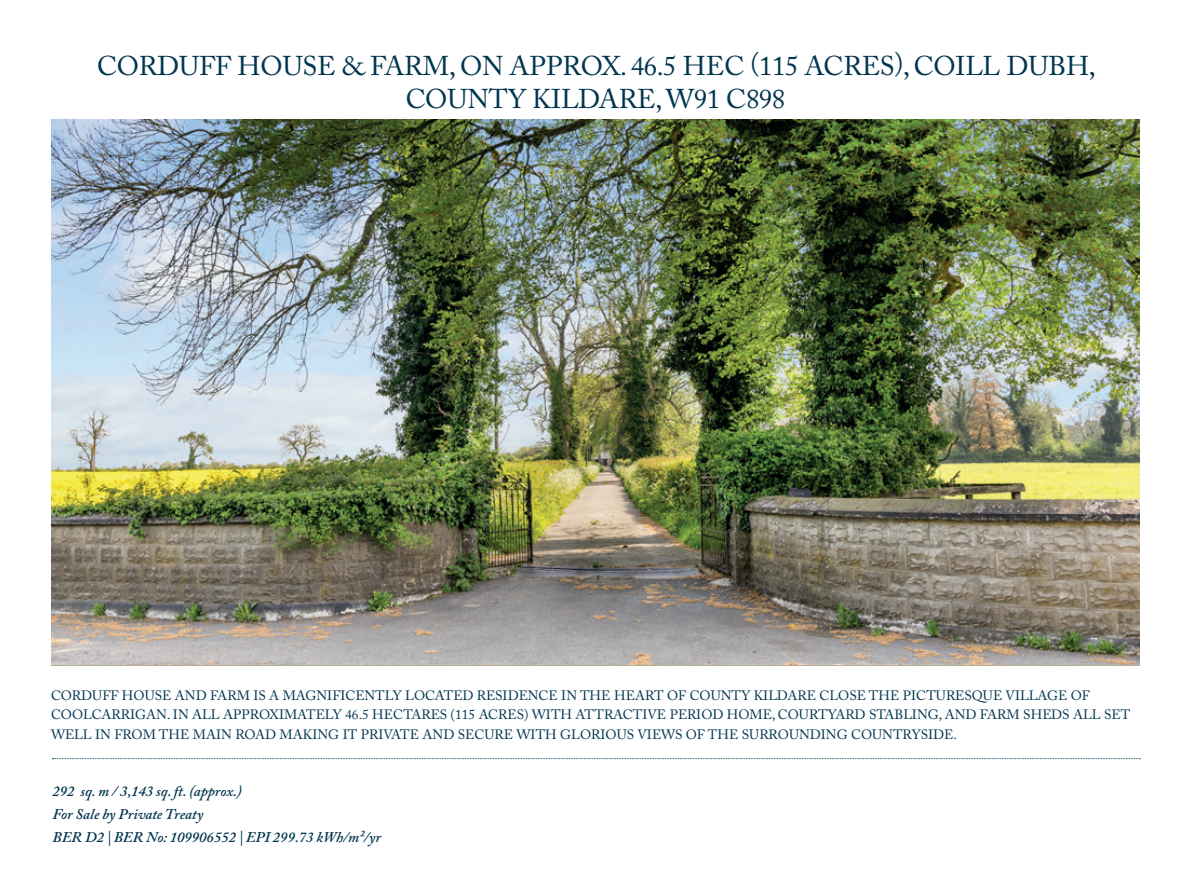
<style>
.page{position:relative;width:1191px;height:893px;background:#fff}
.page>*{position:absolute;margin:0;border:0;box-sizing:border-box;transform-origin:0 0}
.t1{font:27px/32.4px "Adobe Caslon Pro";letter-spacing:-.005em;color:#00354f;text-align:center}
.t2{font:italic 600 14.7px/23px "Adobe Caslon Pro";color:#00354f}
.t3{font:13.5px/19.5px "Adobe Caslon Pro";color:#00354f}
</style>
<div class="page">
<svg style="left:52px;top:758px;width:1088px;height:1px"></svg>
<img style="left:51px;top:120px;width:1089px;height:545px">
<h1 class="t1" style="left:97px;top:50px;width:1000px">CORDUFF HOUSE &amp; FARM, ON APPROX. 46.5 HEC (115 ACRES), COILL DUBH,<br>COUNTY KILDARE, W91 C898</h1>
<p class="t3" style="left:51px;top:685px;width:1080px">CORDUFF HOUSE AND FARM IS A MAGNIFICENTLY LOCATED RESIDENCE IN THE HEART OF COUNTY KILDARE CLOSE THE PICTURESQUE VILLAGE OF<br>COOLCARRIGAN. IN ALL APPROXIMATELY 46.5 HECTARES (115 ACRES) WITH ATTRACTIVE PERIOD HOME, COURTYARD STABLING, AND FARM SHEDS ALL SET<br>WELL IN FROM THE MAIN ROAD MAKING IT PRIVATE AND SECURE WITH GLORIOUS VIEWS OF THE SURROUNDING COUNTRYSIDE.</p>
<p class="t2" style="left:52px;top:780px;width:330px">292 sq. m / 3,143 sq. ft. (approx.)<br>For Sale by Private Treaty<br>BER D2 | BER No: 109906552 | EPI 299.73 kWh/m²/yr</p>
</div>
